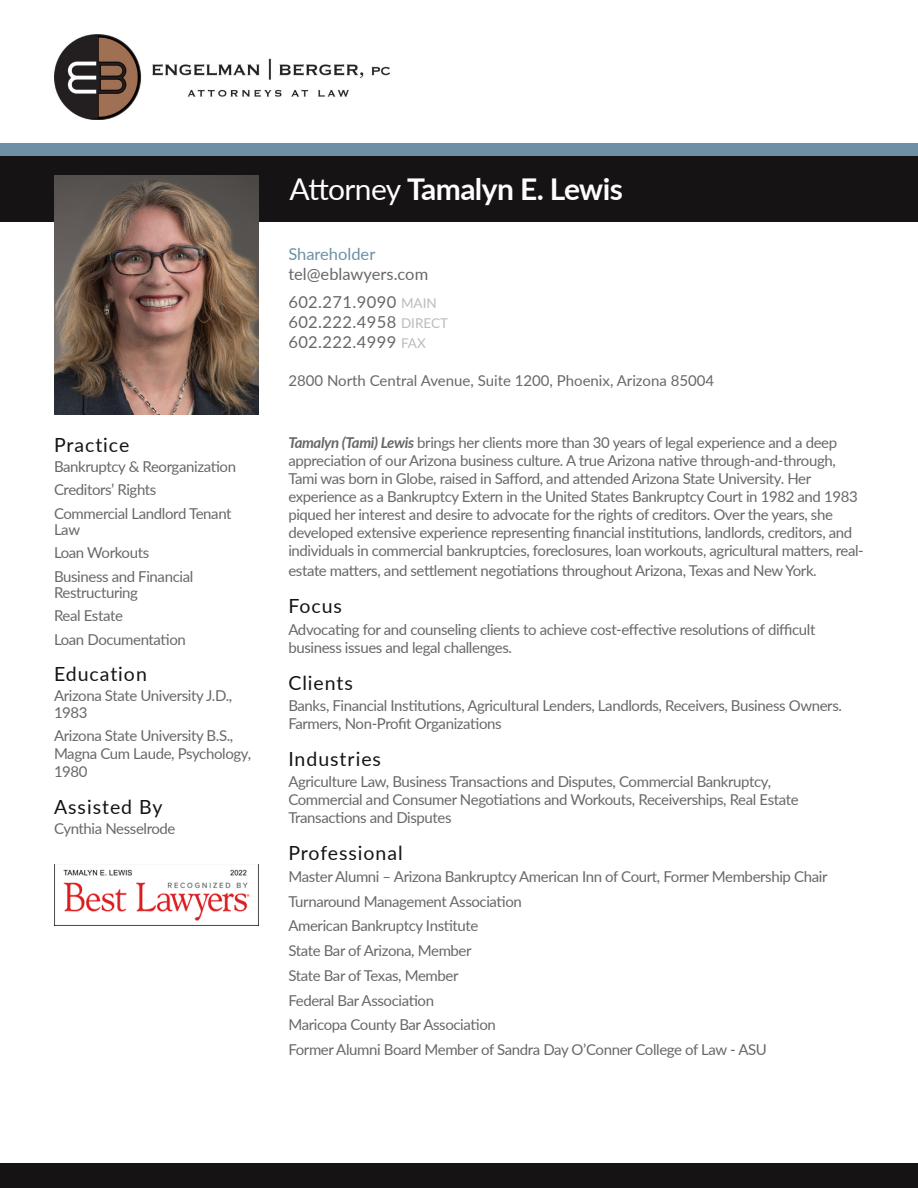
<style>
.page{position:relative;width:918px;height:1188px;background:#fff}
.page>*{position:absolute;margin:0;border:0;box-sizing:border-box;transform-origin:0 0}
.t1{font:700 30px "Lato";letter-spacing:-.02em;color:#fff}
.t2{font:19.5px "Lato";letter-spacing:.05em;color:#151314}
.t3{font:16.5px "Lato";letter-spacing:.025em;color:#686868}
.t4{font:16.5px/19.8px "Lato";color:#686868}
.t5{font:15px/18px "Lato";letter-spacing:-.025em;color:#686868}
.t6{font:15px "Lato";color:#686868}
.s1{font-weight:400}
.s2{color:#6d90a5}
.s3{font-size:13.5px;color:#bcbbbb}
.s4{font-weight:700;font-style:italic}
</style>
<div class="page">
<div style="left:0;top:143px;width:918px;height:25px;background:#6d90a5"></div>
<div style="left:0;top:156px;width:918px;height:66px;background:#151314"></div>
<div style="left:0;top:1163px;width:918px;height:25px;background:#151314"></div>
<img style="left:54px;top:176px;width:204px;height:239px">
<img style="left:54px;top:35px;width:335px;height:85px">
<img style="left:54px;top:864px;width:204px;height:62px">
<p class="t2" style="left:54px;top:431px;width:77px">Practice</p>
<p class="t5" style="left:54px;top:457px;width:184px">Bankruptcy &amp; Reorganization</p>
<p class="t5" style="left:54px;top:480px;width:104px">Creditors’ Rights</p>
<p class="t5" style="left:54px;top:504px;width:179px;line-height:16.5px">Commercial Landlord Tenant<br>Law</p>
<p class="t5" style="left:54px;top:543px;width:97px">Loan Workouts</p>
<p class="t5" style="left:54px;top:567px;width:141px;line-height:16.5px">Business and Financial<br>Restructuring</p>
<p class="t5" style="left:54px;top:606px;width:70px">Real Estate</p>
<p class="t5" style="left:54px;top:629px;width:133px">Loan Documentation</p>
<p class="t2" style="left:54px;top:660px;width:94px">Education</p>
<p class="t5" style="left:54px;top:687px;width:180px;line-height:16.5px">Arizona State University J.D.,<br>1983</p>
<p class="t5" style="left:54px;top:726px;width:199px">Arizona State University B.S.,<br>Magna Cum Laude, Psychology,<br>1980</p>
<p class="t2" style="left:54px;top:793px;width:110px">Assisted By</p>
<p class="t5" style="left:54px;top:819px;width:123px">Cynthia Nesselrode</p>
<p class="t1" style="left:290px;top:167px;width:335px"><span class="s1">Attorney</span> Tamalyn E. Lewis</p>
<p class="t4" style="left:288px;top:243px;width:141px"><span class="s2">Shareholder </span>tel@eblawyers.com</p>
<p class="t3" style="left:288px;top:290px;width:150px">602.271.9090 <span class="s3">MAIN</span></p>
<p class="t3" style="left:288px;top:310px;width:161px">602.222.4958 <span class="s3">DIRECT</span></p>
<p class="t3" style="left:288px;top:330px;width:139px">602.222.4999 <span class="s3">FAX</span></p>
<p class="t6" style="left:288px;top:369px;width:427px">2800 North Central Avenue, Suite 1200, Phoenix, Arizona 85004</p>
<p class="t5" style="left:288px;top:433px;width:577px"><span class="s4">Tamalyn (Tami) Lewis</span> brings her clients more than 30 years of legal experience and a deep appreciation of our Arizona business culture. A true Arizona native through-and-through, Tami was born in Globe, raised in Safford, and attended Arizona State University. Her experience as a Bankruptcy Extern in the United States Bankruptcy Court in 1982 and 1983 piqued her interest and desire to advocate for the rights of creditors. Over the years, she developed extensive experience representing financial institutions, landlords, creditors, and individuals in commercial bankruptcies, foreclosures, loan workouts, agricultural matters, real-</p>
<p class="t5" style="left:288px;top:561px;width:530px">estate matters, and settlement negotiations throughout Arizona, Texas and New York.</p>
<p class="t2" style="left:288px;top:592px;width:55px">Focus</p>
<p class="t5" style="left:288px;top:620px;width:529px">Advocating for and counseling clients to achieve cost-effective resolutions of difficult business issues and legal challenges.</p>
<p class="t2" style="left:288px;top:668px;width:66px">Clients</p>
<p class="t5" style="left:288px;top:696px;width:555px">Banks, Financial Institutions, Agricultural Lenders, Landlords, Receivers, Business Owners.<br>Farmers, Non-Profit Organizations</p>
<p class="t2" style="left:288px;top:745px;width:94px">Industries</p>
<p class="t5" style="left:288px;top:772px;width:512px">Agriculture Law, Business Transactions and Disputes, Commercial Bankruptcy,<br>Commercial and Consumer Negotiations and Workouts, Receiverships, Real Estate<br>Transactions and Disputes</p>
<p class="t2" style="left:288px;top:839px;width:116px">Professional</p>
<p class="t5" style="left:288px;top:867px;width:541px">Master Alumni – Arizona Bankruptcy American Inn of Court, Former Membership Chair</p>
<p class="t5" style="left:288px;top:892px;width:235px">Turnaround Management Association</p>
<p class="t5" style="left:288px;top:916px;width:192px">American Bankruptcy Institute</p>
<p class="t5" style="left:288px;top:941px;width:185px">State Bar of Arizona, Member</p>
<p class="t5" style="left:288px;top:966px;width:172px">State Bar of Texas, Member</p>
<p class="t5" style="left:288px;top:991px;width:147px">Federal Bar Association</p>
<p class="t5" style="left:288px;top:1015px;width:209px">Maricopa County Bar Association</p>
<p class="t5" style="left:288px;top:1040px;width:480px">Former Alumni Board Member of Sandra Day O’Conner College of Law - ASU</p>
</div>
